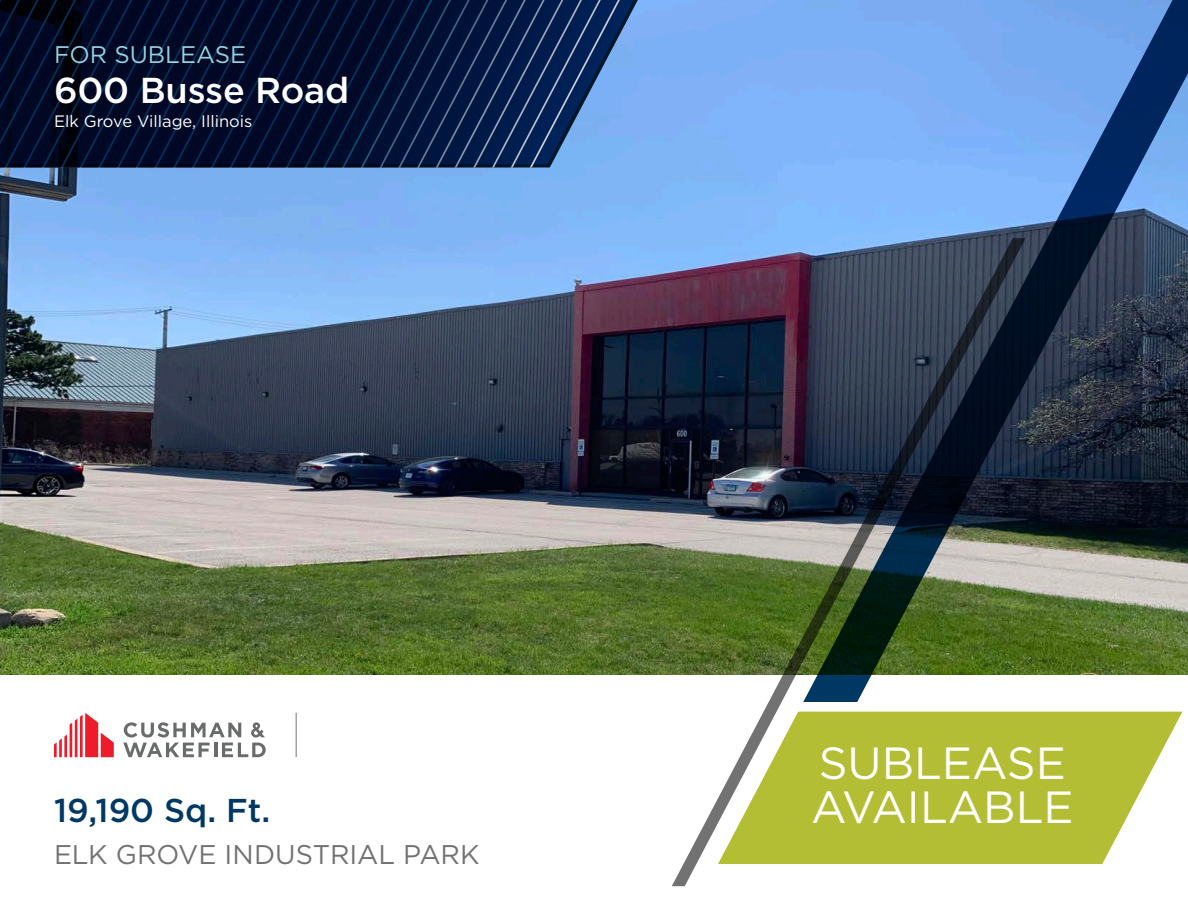
<style>
.page{position:relative;width:1188px;height:918px;background:#fff}
.page>*{position:absolute;margin:0;border:0;box-sizing:border-box;transform-origin:0 0}
.t1{font:45px "Gotham";color:#fff}
.Property_Name___Addr{font:500 36px "Gotham";letter-spacing:-.005em;color:#fff}
.t2{font:500 33px "Gotham";color:#003864}
.t3{font:27px "Gotham";letter-spacing:-.005em;color:#717271}
.Banner_Callout_Text{font:24px "Gotham";color:#95d1dd}
.Property_Name___Addr-2{font:16.5px "Gotham";color:#fff}
</style>
<div class="page">
<img style="left:0;top:0;width:803px;height:675px">
<svg style="left:54px;top:713px;width:60px;height:44px"></svg>
<svg style="left:123px;top:722px;width:143px;height:35px"></svg>
<svg style="left:0;top:0;width:646px;height:167px;background:#0d2044"></svg>
<hr style="left:296px;top:713px;width:1px;height:44px;background:#717271">
<img style="left:672px;top:238px;width:354px;height:648px">
<svg style="left:803px;top:0;width:385px;height:702px;background:#506a7f"></svg>
<svg style="left:718px;top:712px;width:464px;height:152px;fill:#b4be34"></svg>
<p class="Banner_Callout_Text" style="left:54px;top:39px;width:194px">FOR SUBLEASE</p>
<p class="Property_Name___Addr" style="left:54px;top:67px;width:297px">600 Busse Road</p>
<p class="Property_Name___Addr-2" style="left:54px;top:110px;width:200px">Elk Grove Village, Illinois</p>
<p class="t2" style="left:54px;top:789px;width:218px">19,190 Sq. Ft.</p>
<p class="t3" style="left:54px;top:837px;width:427px">ELK GROVE INDUSTRIAL PARK</p>
<p class="t1" style="left:819px;top:735px;width:249px">SUBLEASE</p>
<p class="t1" style="left:811px;top:778px;width:264px">AVAILABLE</p>
</div>
